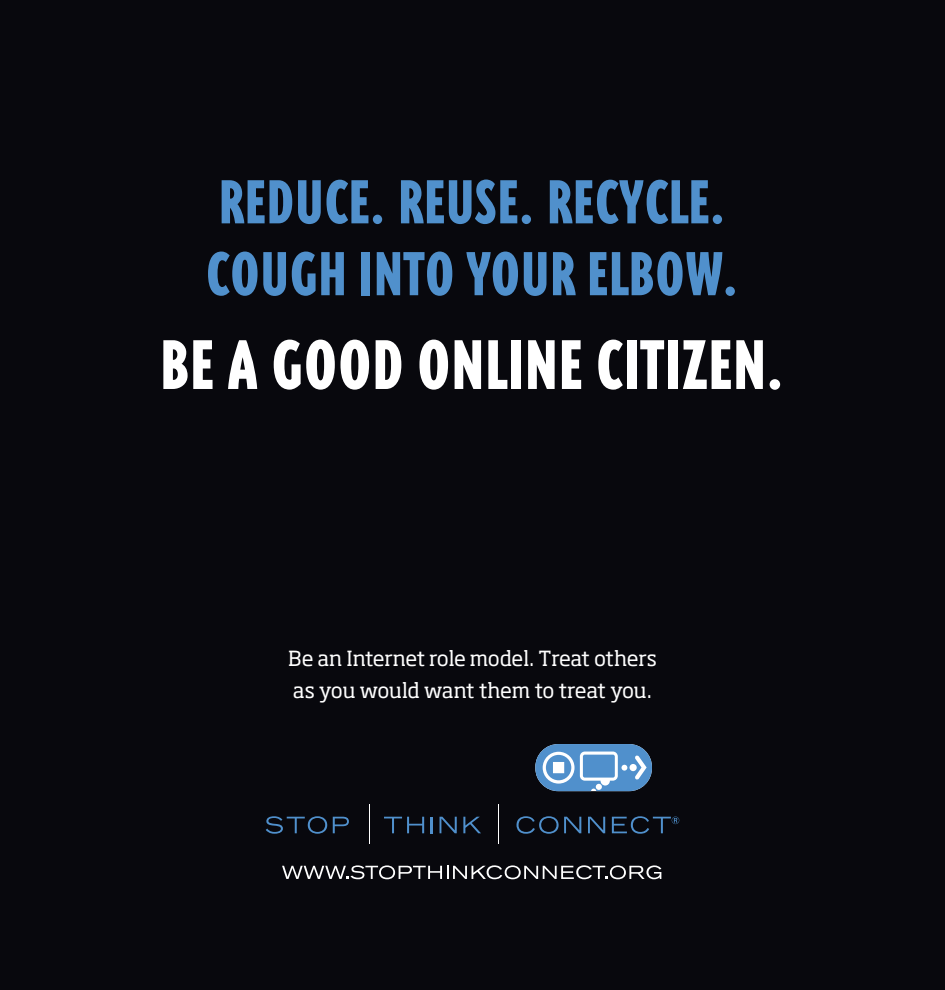
<style>
.page{position:relative;width:945px;height:990px;background:#08080d}
.page>*{position:absolute;margin:0;border:0;box-sizing:border-box;transform-origin:0 0}
.t1{font:900 81.25px "Triplex Cond";letter-spacing:.02em;color:#fff}
.t2{font:900 71.88px/71.9px "Triplex Cond";letter-spacing:.02em;color:#5090cc}
.t3{font:20.62px/31.2px "Soho Std";letter-spacing:-.025em;color:#fff}
</style>
<div class="page">
<svg style="left:282px;top:865px;width:379px;height:14px"></svg>
<svg style="left:535px;top:744px;width:117px;height:47px;background:#6b9ac6"></svg>
<svg style="left:266px;top:816px;width:61px;height:18px"></svg>
<svg style="left:333px;top:817px;width:16px;height:16px"></svg>
<svg style="left:384px;top:817px;width:40px;height:16px"></svg>
<svg style="left:431px;top:817px;width:2px;height:16px"></svg>
<svg style="left:440px;top:817px;width:17px;height:16px"></svg>
<svg style="left:463px;top:817px;width:18px;height:16px"></svg>
<svg style="left:517px;top:816px;width:64px;height:18px"></svg>
<svg style="left:588px;top:817px;width:17px;height:16px"></svg>
<svg style="left:612px;top:816px;width:67px;height:18px"></svg>
<hr style="left:369px;top:805px;width:1px;height:39px;background:#fff">
<hr style="left:499px;top:805px;width:1px;height:39px;background:#fff">
<h2 class="t2" style="left:206px;top:168px;width:534px">REDUCE. REUSE. RECYCLE.<br>COUGH INTO YOUR ELBOW.</h2>
<h1 class="t1" style="left:161px;top:326px;width:625px">BE A GOOD ONLINE CITIZEN.</h1>
<p class="t3" style="left:288px;top:643px;width:370px">Be an Internet role model. Treat others as you would want them to treat you.</p>
</div>
